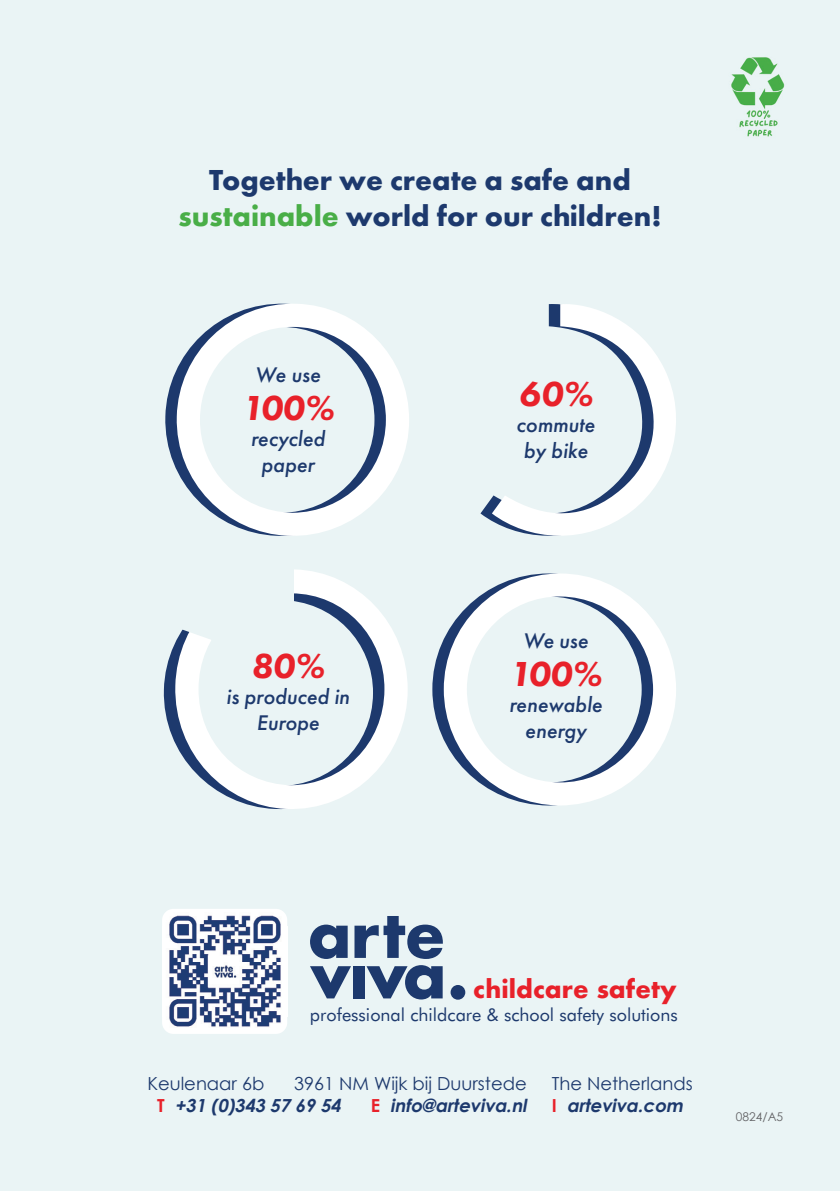
<style>
.page{position:relative;width:840px;height:1191px;background:#fff}
.page>*{position:absolute;margin:0;border:0;box-sizing:border-box;transform-origin:0 0}
.t1{font:italic 800 36px "Futura PT";color:#e8212a}
.t2{font:700 30px/36px "Futura PT";color:#1d396d;text-align:center}
.t3{font:700 24px "Futura";color:#e8212a}
.t4{font:italic 500 22px/26px "Futura PT";color:#1d396d;text-align:center}
.t5{font:18px "Century Gothic";color:#1d396d}
.t6{font:italic 700 18px "Century Gothic";color:#1d396d}
.t7{font:18px "Futura BT";color:#1d396d}
.t8{font:12px "Century Gothic";color:#636366}
.s1{color:#49ae47}
.s2{font-style:normal;color:#e8212a}
</style>
<div class="page">
<div style="left:0;top:0;width:839px;height:1191px;background:#eaf4f5"></div>
<img style="left:731px;top:57px;width:54px;height:80px">
<img style="left:162px;top:909px;width:125px;height:125px">
<svg style="left:310px;top:924px;width:37px;height:35px"></svg>
<svg style="left:354px;top:916px;width:88px;height:43px"></svg>
<svg style="left:310px;top:966px;width:41px;height:32px"></svg>
<div style="left:353px;top:966px;width:11px;height:32px;background:#1d396d"></div>
<svg style="left:366px;top:965px;width:76px;height:34px"></svg>
<div style="left:450px;top:985px;width:15px;height:14px;background:#1d396d;border-radius:50%"></div>
<svg style="left:165px;top:373px;width:10px;height:93px"></svg>
<svg style="left:432px;top:641px;width:11px;height:97px"></svg>
<svg style="left:175px;top:303px;width:234px;height:233px"></svg>
<svg style="left:443px;top:573px;width:233px;height:232px"></svg>
<svg style="left:491px;top:304px;width:185px;height:232px"></svg>
<svg style="left:163px;top:648px;width:10px;height:90px"></svg>
<svg style="left:173px;top:569px;width:234px;height:241px"></svg>
<svg style="left:173px;top:581px;width:76px;height:67px"></svg>
<div style="left:249px;top:556px;width:44px;height:68px;background:#eaf4f5"></div>
<div style="left:197px;top:556px;width:65px;height:63px;background:#eaf4f5"></div>
<h2 class="t2" style="left:178px;top:161px;width:484px">Together we create a safe and <span class="s1">sustainable</span> world for our children!</h2>
<p class="t4" style="left:255px;top:362px;width:67px">We use</p>
<h1 class="t1" style="left:242px;top:385px;width:93px">100%</h1>
<p class="t4" style="left:251px;top:426px;width:76px">recycled paper</p>
<h1 class="t1" style="left:251px;top:643px;width:75px">80%</h1>
<p class="t4" style="left:226px;top:683px;width:125px">is produced in<br>Europe</p>
<h1 class="t1" style="left:518px;top:372px;width:75px">60%</h1>
<p class="t4" style="left:516px;top:412px;width:80px">commute by bike</p>
<p class="t4" style="left:522px;top:627px;width:67px">We use</p>
<h1 class="t1" style="left:509px;top:651px;width:93px">100%</h1>
<p class="t4" style="left:508px;top:691px;width:95px">renewable energy</p>
<p class="t3" style="left:473px;top:971px;width:205px">childcare safety</p>
<p class="t7" style="left:310px;top:1003px;width:369px">professional childcare &amp; school safety solutions</p>
<p class="t5" style="left:147px;top:1071px;width:118px">Keulenaar 6b</p>
<p class="t5" style="left:294px;top:1071px;width:234px">3961 NM Wijk bij Duurstede</p>
<p class="t5" style="left:551px;top:1071px;width:142px">The Netherlands</p>
<p class="t6" style="left:157px;top:1091px;width:189px"><span class="s2">T</span> +31 (0)343 57 69 54</p>
<p class="t6" style="left:370px;top:1091px;width:318px"><span class="s2">E</span> info@arteviva.nl <span class="s2">I</span> arteviva.com</p>
<p class="t8" style="left:735px;top:1107px;width:49px">0824/A5</p>
</div>
